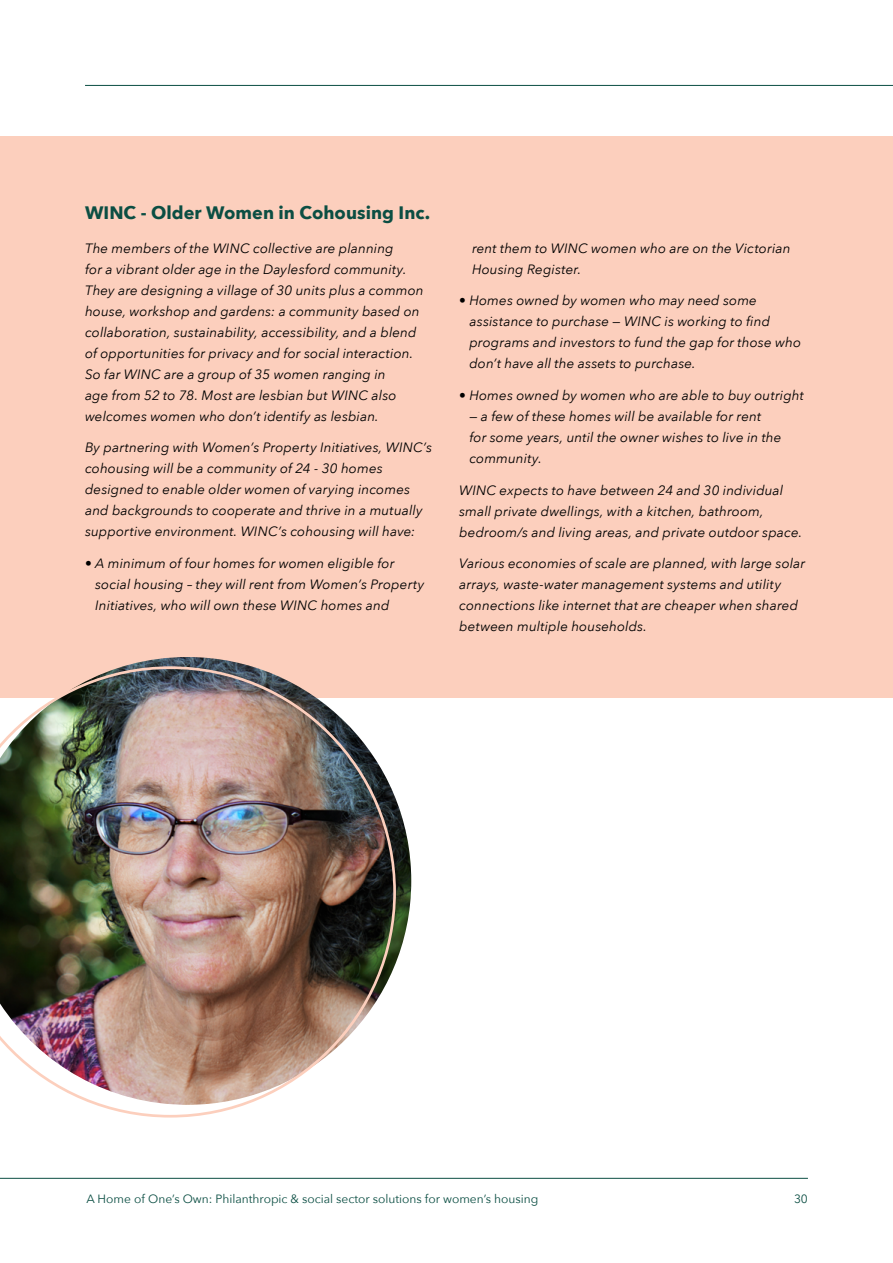
<style>
.page{position:relative;width:893px;height:1263px;background:#fff}
.page>*{position:absolute;margin:0;border:0;box-sizing:border-box;transform-origin:0 0}
.t1{font:700 18px "Avenir Next";color:#0b4e43}
.t2{font:italic 13.5px/21px "Avenir Next";letter-spacing:.01em;color:#000}
.t3{font:12px "Avenir Next";color:#0b4e43}
</style>
<div class="page">
<div style="left:0;top:136px;width:893px;height:561px;background:#fccfbd"></div>
<img style="left:124px;top:657px;width:287px;height:305px">
<img style="left:0;top:666px;width:396px;height:451px">
<hr style="left:0;top:1178px;width:808px;height:1px;background:#0b4e43">
<hr style="left:85px;top:85px;width:808px;height:1px;background:#0b4e43">
<h1 class="t1" style="left:85px;top:197px;width:347px">WINC - Older Women in Cohousing Inc.</h1>
<p class="t2" style="left:85px;top:237px;width:340px">The members of the WINC collective are planning<br>for a vibrant older age in the Daylesford community.<br>They are designing a village of 30 units plus a common house, workshop and gardens: a community based on collaboration, sustainability, accessibility, and a blend of opportunities for privacy and for social interaction.<br>So far WINC are a group of 35 women ranging in<br>age from 52 to 78. Most are lesbian but WINC also welcomes women who don’t identify as lesbian.</p>
<p class="t2" style="left:85px;top:436px;width:349px">By partnering with Women’s Property Initiatives, WINC’s cohousing will be a community of 24 - 30 homes designed to enable older women of varying incomes and backgrounds to cooperate and thrive in a mutually supportive environment. WINC’s cohousing will have:</p>
<p class="t2" style="left:95px;top:552px;width:331px;text-indent:-10px">• A minimum of four homes for women eligible for social housing – they will rent from Women’s Property<br>Initiatives, who will own these WINC homes and</p>
<p class="t2" style="left:472px;top:237px;width:320px">rent them to WINC women who are on the Victorian<br>Housing Register.</p>
<p class="t2" style="left:469px;top:290px;width:333px;text-indent:-10px">• Homes owned by women who may need some assistance to purchase — WINC is working to find programs and investors to fund the gap for those who don’t have all the assets to purchase.</p>
<p class="t2" style="left:459px;top:384px;width:346px">• Homes owned by women who are able to buy outright</p>
<p class="t2" style="left:469px;top:405px;width:314px">— a few of these homes will be available for rent for some years, until the owner wishes to live in the community.</p>
<p class="t2" style="left:459px;top:479px;width:345px">WINC expects to have between 24 and 30 individual small private dwellings, with a kitchen, bathroom, bedroom/s and living areas, and private outdoor space.</p>
<p class="t2" style="left:459px;top:552px;width:347px">Various economies of scale are planned, with large solar arrays, waste-water management systems and utility connections like internet that are cheaper when shared between multiple households.</p>
<p class="t3" style="left:86px;top:1188px;width:453px">A Home of One’s Own: Philanthropic &amp; social sector solutions for women’s housing</p>
<p class="t3" style="left:794px;top:1188px;width:15px">30</p>
</div>
